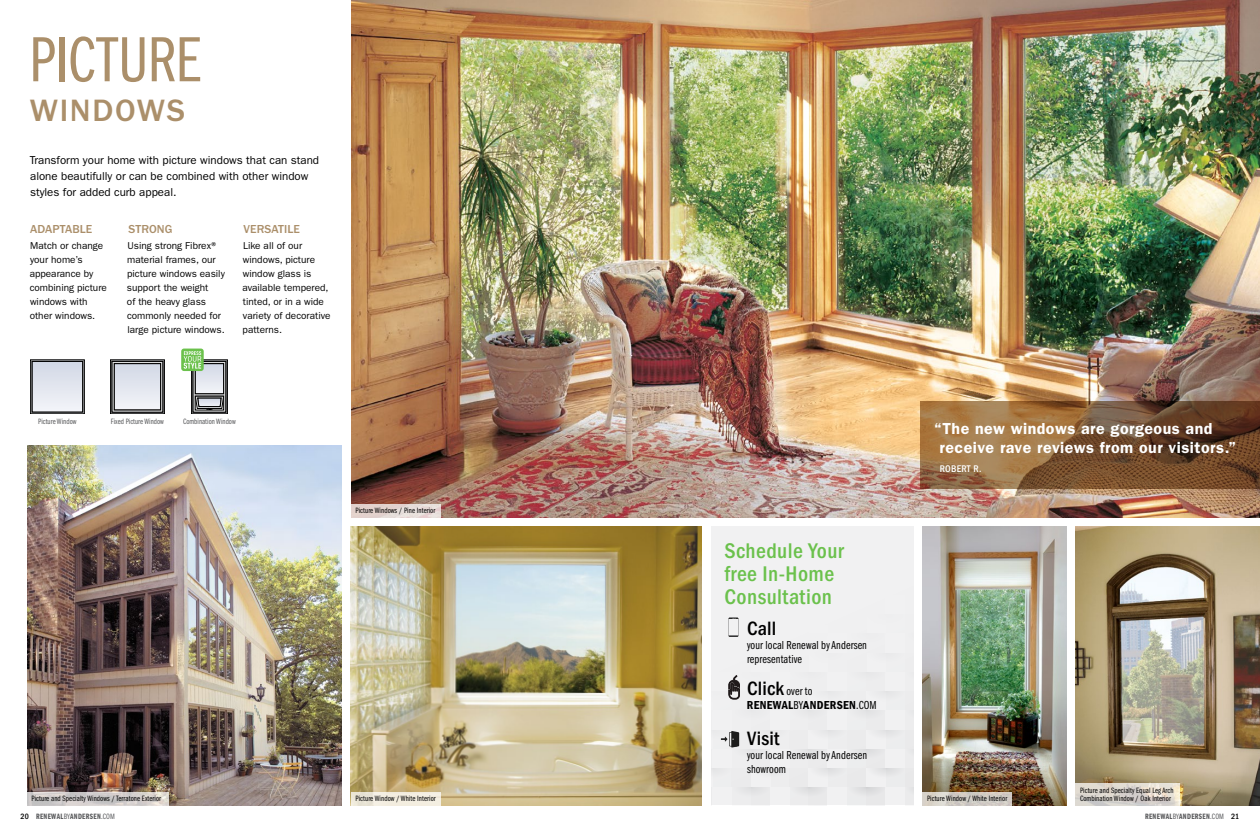
<style>
.page{position:relative;width:1260px;height:828px;background:#fff}
.page>*{position:absolute;margin:0;border:0;box-sizing:border-box;transform-origin:0 0}
.t1{font:66px "ITC Franklin Gothic Std Bk Cp";color:#ab8f6a}
.t2{font:500 32px "ITC Franklin Gothic Std";letter-spacing:.05em;color:#ab8f6a}
.t3{font:500 condensed 22px/23px "ITC Franklin Gothic Std";letter-spacing:.02em;color:#6bc14c}
.t4{font:500 condensed 20px "ITC Franklin Gothic Std";letter-spacing:.01em;color:#000}
.t5{font:600 16px/19.2px "ITC Franklin Gothic Std";letter-spacing:.03em;color:#fff}
.t6{font:12px/14px "ITC Franklin Gothic Std Bk Cp";letter-spacing:.01em;color:#000}
.t7{font:500 12px "ITC Franklin Gothic Std";letter-spacing:.01em;color:#ab8f6a}
.t8{font:12px "ITC Franklin Gothic Std Dm Cd";letter-spacing:.025em;color:#000}
.t9{font:11.5px/16px "ITC Franklin Gothic Std";color:#000}
.t10{font:10px/14px "ITC Franklin Gothic Std";color:#000}
.t11{font:500 condensed 10px "ITC Franklin Gothic Std";letter-spacing:.02em;color:#fff}
.t12{font:8px "ITC Franklin Gothic Std Bk Cp";letter-spacing:.01em;color:#000}
.t13{font:8px "ITC Franklin Gothic Std Bk Cp";color:#58595b}
.t14{font:8px "ITC Franklin Gothic Std Dm Cp";letter-spacing:.04em;color:#58595b}
.s1{font-family:"ITC Franklin Gothic Std";font-weight:500;font-stretch:condensed;font-size:20px}
.s2{font-family:"ITC Franklin Gothic Std Bk Cp"}
.s3{font-family:"ITC Franklin Gothic Std";font-weight:500;font-stretch:condensed;color:#000}
</style>
<div class="page">
<img style="left:351px;top:0;width:909px;height:518px">
<img style="left:350px;top:526px;width:352px;height:280px">
<img style="left:1076px;top:526px;width:184px;height:280px">
<img style="left:27px;top:446px;width:315px;height:360px">
<img style="left:922px;top:526px;width:144px;height:280px">
<svg style="left:921px;top:402px;width:339px;height:87px;background:#815a37"></svg>
<svg style="left:351px;top:504px;width:90px;height:14px"></svg>
<svg style="left:1076px;top:783px;width:104px;height:23px;background:#ddd7cf"></svg>
<svg style="left:922px;top:792px;width:90px;height:14px"></svg>
<svg style="left:351px;top:792px;width:90px;height:14px"></svg>
<svg style="left:27px;top:792px;width:141px;height:14px;background:#d1cdcc"></svg>
<svg style="left:30px;top:360px;width:55px;height:54px;background:#c2c5cd"></svg>
<svg style="left:110px;top:360px;width:55px;height:54px;background:#b1b4ba"></svg>
<div style="left:181px;top:349px;width:23px;height:22px;background:#6bc14c;border-radius:3px"></div>
<svg style="left:184px;top:351px;width:44px;height:63px"></svg>
<div style="left:711px;top:526px;width:203px;height:279px;background:#f1f1f2"></div>
<h1 class="t1" style="left:29px;top:23px;width:173px">PICTURE</h1>
<h2 class="t2" style="left:30px;top:93px;width:157px">WINDOWS</h2>
<p class="t9" style="left:30px;top:152px;width:291px">Transform your home with picture windows that can stand alone beautifully or can be combined with other window styles for added curb appeal.</p>
<p class="t7" style="left:30px;top:222px;width:64px">ADAPTABLE</p>
<p class="t10" style="left:30px;top:238px;width:79px">Match or change your home’s appearance by combining picture windows with other windows.</p>
<p class="t7" style="left:129px;top:222px;width:46px">STRONG</p>
<p class="t10" style="left:127px;top:238px;width:99px">Using strong Fibrex® material frames, our picture windows easily support the weight<br>of the heavy glass commonly needed for large picture windows.</p>
<p class="t7" style="left:244px;top:222px;width:58px">VERSATILE</p>
<p class="t10" style="left:243px;top:238px;width:89px">Like all of our windows, picture window glass is available tempered, tinted, or in a wide variety of decorative patterns.</p>
<p class="t13" style="left:38px;top:417px;width:40px">Picture Window</p>
<p class="t13" style="left:111px;top:417px;width:55px">Fixed Picture Window</p>
<p class="t13" style="left:183px;top:417px;width:54px">Combination Window</p>
<p class="t12" style="left:356px;top:506px;width:81px">Picture Windows / Pine Interior</p>
<h3 class="t3" style="left:724px;top:539px;width:121px">Schedule Your free In-Home<br>Consultation</h3>
<h3 class="t4" style="left:747px;top:617px;width:31px">Call</h3>
<p class="t6" style="left:747px;top:639px;width:122px">your local Renewal by Andersen representative</p>
<p class="t6" style="left:747px;top:685px;width:67px"><span class="s1">Click</span> over to</p>
<p class="t8" style="left:747px;top:698px;width:131px">RENEWAL<span class="s2">BY</span>ANDERSEN<span class="s2">.COM</span></p>
<h3 class="t4" style="left:747px;top:727px;width:34px">Visit</h3>
<p class="t6" style="left:747px;top:748px;width:122px">your local Renewal by Andersen showroom</p>
<h3 class="t5" style="left:940px;top:419px;width:298px;text-indent:-5px">“The new windows are gorgeous and receive rave reviews from our visitors.”</h3>
<p class="t11" style="left:940px;top:463px;width:43px">ROBERT R.</p>
<p class="t12" style="left:1080px;top:786px;width:95px">Picture and Specialty Equal Leg Arch</p>
<p class="t12" style="left:32px;top:794px;width:131px">Picture and Specialty Windows / Terratone Exterior</p>
<p class="t12" style="left:356px;top:794px;width:82px">Picture Window / White Interior</p>
<p class="t12" style="left:927px;top:794px;width:82px">Picture Window / White Interior</p>
<p class="t12" style="left:1080px;top:794px;width:92px">Combination Window / Oak Interior</p>
<p class="t14" style="left:21px;top:812px;width:96px"><span class="s3">20</span> RENEWAL<span class="s2">BY</span>ANDERSEN<span class="s2">.COM</span></p>
<p class="t14" style="left:1145px;top:812px;width:96px">RENEWAL<span class="s2">BY</span>ANDERSEN<span class="s2">.COM</span> <span class="s3">21</span></p>
</div>
